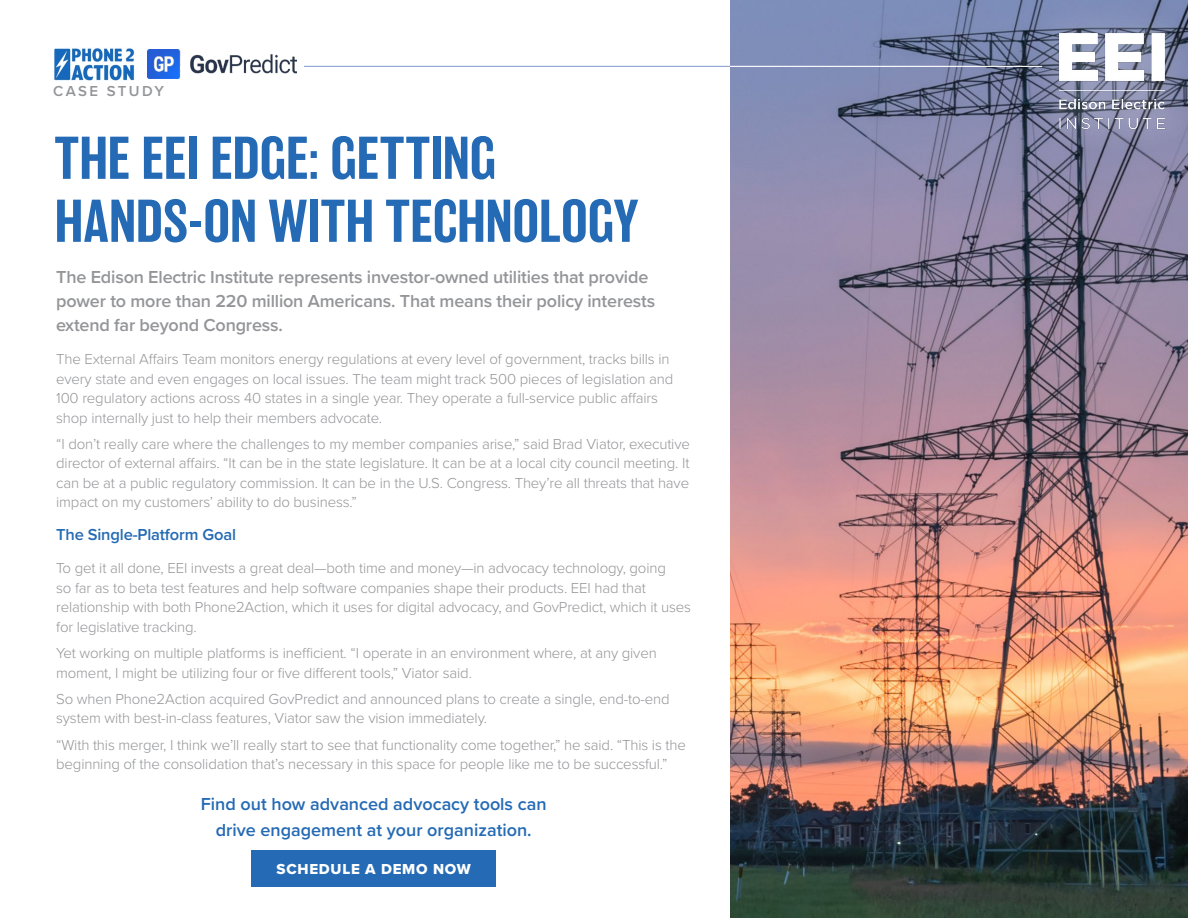
<style>
.page{position:relative;width:1188px;height:918px;background:#fff}
.page>*{position:absolute;margin:0;border:0;box-sizing:border-box;transform-origin:0 0}
.t1{font:500 55.5px/63px "Balboa";letter-spacing:-.005em;color:#246ab4}
.t2{font:600 18px/24px "Proxima Nova";letter-spacing:-.01em;color:#949598}
.t3{font:600 18px/26.2px "Proxima Nova";color:#246ab4;text-align:center}
.t4{font:600 16.5px "Proxima Nova";letter-spacing:-.01em;color:#246ab4}
.t5{font:300 15px/19.5px "Proxima Nova";letter-spacing:-.01em;color:#949598}
.t6{font:15px "Proxima Nova Extrabld";letter-spacing:.05em;color:#fff}
.t7{font:600 15px "Proxima Nova";letter-spacing:.155em;color:#949598}
</style>
<div class="page">
<img style="left:730px;top:0;width:458px;height:918px">
<hr style="left:304px;top:66px;width:426px;height:1px;background:#90a4d4">
<hr style="left:730px;top:66px;width:312px;height:1px;background:#fff">
<div style="left:1029px;top:3px;width:159px;height:155px;background:#fff;opacity:.2"></div>
<img style="left:1058px;top:32px;width:107px;height:98px">
<div style="left:251px;top:850px;width:245px;height:37px;background:#246ab4"></div>
<img style="left:54px;top:48px;width:81px;height:32px">
<img style="left:147px;top:50px;width:149px;height:28px">
<p class="t7" style="left:53px;top:80px;width:112px">CASE STUDY</p>
<h1 class="t1" style="left:54px;top:127px;width:586px">THE EEI EDGE: GETTING<br>HANDS-ON WITH TECHNOLOGY</h1>
<p class="t2" style="left:56px;top:265px;width:601px">The Edison Electric Institute represents investor-owned utilities that provide power to more than 220 million Americans. That means their policy interests extend far beyond Congress.</p>
<p class="t5" style="left:56px;top:349px;width:619px">The External Affairs Team monitors energy regulations at every level of government, tracks bills in every state and even engages on local issues. The team might track 500 pieces of legislation and 100 regulatory actions across 40 states in a single year. They operate a full-service public affairs shop internally just to help their members advocate.</p>
<p class="t5" style="left:56px;top:433px;width:635px;text-align:justify">“I don’t really care where the challenges to my member companies arise,” said Brad Viator, executive director of external affairs. “It can be in the state legislature. It can be at a local city council meeting. It can be at a public regulatory commission. It can be in the U.S. Congress. They’re all threats that have impact on my customers’ ability to do business.”</p>
<p class="t4" style="left:56px;top:523px;width:181px">The Single-Platform Goal</p>
<p class="t5" style="left:56px;top:558px;width:636px">To get it all done, EEI invests a great deal—both time and money—in advocacy technology, going<br>so far as to beta test features and help software companies shape their products. EEI had that relationship with both Phone2Action, which it uses for digital advocacy, and GovPredict, which it uses for legislative tracking.</p>
<p class="t5" style="left:56px;top:643px;width:602px">Yet working on multiple platforms is inefficient. “I operate in an environment where, at any given moment, I might be utilizing four or five different tools,” Viator said.</p>
<p class="t5" style="left:56px;top:688px;width:615px">So when Phone2Action acquired GovPredict and announced plans to create a single, end-to-end system with best-in-class features, Viator saw the vision immediately.</p>
<p class="t5" style="left:56px;top:734px;width:631px">“With this merger, I think we’ll really start to see that functionality come together,” he said. “This is the beginning of the consolidation that’s necessary in this space for people like me to be successful.”</p>
<p class="t3" style="left:201px;top:790px;width:347px">Find out how advanced advocacy tools can drive engagement at your organization.</p>
<p class="t6" style="left:277px;top:858px;width:196px">SCHEDULE A DEMO NOW</p>
</div>
